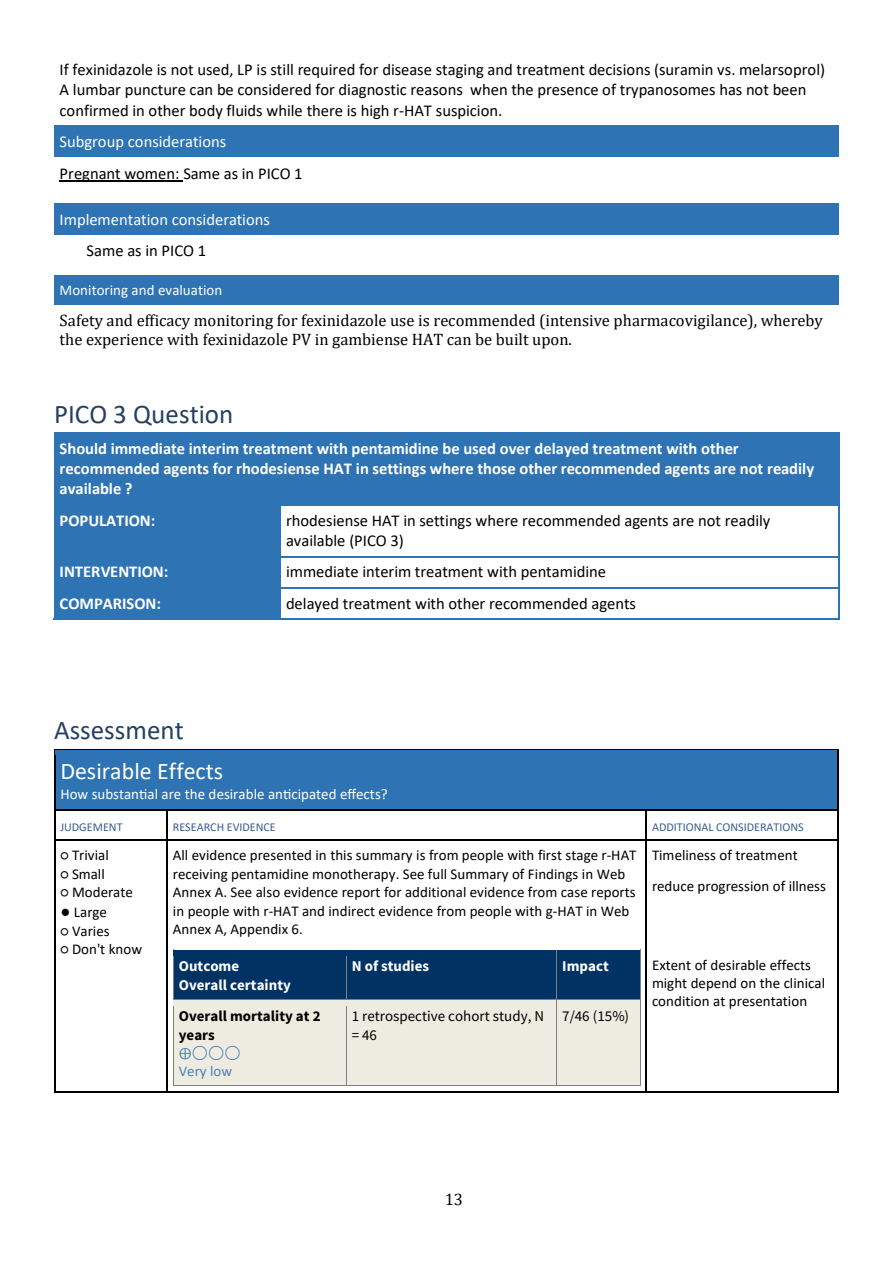
<style>
.page{position:relative;width:893px;height:1264px;background:#fff}
.page>*{position:absolute;margin:0;border:0;box-sizing:border-box;transform-origin:0 0}
.t1{font:27px "Calibri";color:#244061}
.t2{font:24px "Calibri";color:#fff}
.t3{font:16.5px/20.1px "Calibri";color:#000}
.t4{font:700 16.5px/20.1px "Calibri";letter-spacing:-.005em;color:#fff}
.t5{font:16.5px/19.5px "Cambria";color:#000}
.t6{font:16.5px "Calibri";color:#fff}
.t7{font:15px/18.3px "Calibri";color:#000}
.t8{font:15px "Calibri";letter-spacing:.005em;color:#fff}
.t9{font:700 15px "Source Sans Pro";letter-spacing:.005em;color:#fff}
.t10{font:15px/18.9px "Source Sans Pro";color:#000}
.t11{font:700 15px/18.9px "Source Sans Pro";color:#000}
.t12{font:15px "Calibri";color:#4f81bd}
.t13{font:15px "Cambria Math";color:#4f81bd}
.t14{font:12px "Calibri";color:#365f91}
.s1{font-size:16.5px}
</style>
<div class="page">
<div style="left:54px;top:126px;width:784px;height:31px;background:#2e74b5"></div>
<hr style="left:60px;top:180px;width:123px;height:1px;background:#000">
<div style="left:60px;top:209px;width:773px;height:20px;background:#2e74b5"></div>
<div style="left:54px;top:203px;width:784px;height:6px;background:#2e74b5"></div>
<div style="left:54px;top:229px;width:784px;height:6px;background:#2e74b5"></div>
<div style="left:60px;top:281px;width:773px;height:18px;background:#2e74b5"></div>
<div style="left:54px;top:275px;width:784px;height:6px;background:#2e74b5"></div>
<div style="left:54px;top:299px;width:784px;height:6px;background:#2e74b5"></div>
<div style="left:60px;top:438px;width:773px;height:20px;background:#2e74b5"></div>
<div style="left:60px;top:458px;width:773px;height:20px;background:#2e74b5"></div>
<div style="left:60px;top:478px;width:773px;height:20px;background:#2e74b5"></div>
<hr style="left:54px;top:432px;width:784px;height:1px;background:#2e74b5">
<div style="left:54px;top:433px;width:784px;height:5px;background:#2e74b5"></div>
<div style="left:54px;top:498px;width:784px;height:6px;background:#2e74b5"></div>
<hr style="left:838px;top:438px;width:1px;height:66px;background:#2e74b5">
<div style="left:54px;top:504px;width:226px;height:52px;background:#2e74b5"></div>
<hr style="left:281px;top:504px;width:557px;height:1px;background:#2e74b5">
<hr style="left:838px;top:510px;width:1px;height:46px;background:#2e74b5">
<div style="left:54px;top:556px;width:226px;height:31px;background:#2e74b5"></div>
<hr style="left:281px;top:556px;width:557px;height:1px;background:#2e74b5">
<div style="left:54px;top:587px;width:226px;height:31px;background:#2e74b5"></div>
<hr style="left:281px;top:587px;width:557px;height:1px;background:#2e74b5">
<hr style="left:53px;top:618px;width:227px;height:2px;background:#2e74b5">
<hr style="left:280px;top:618px;width:558px;height:2px;background:#2e74b5">
<svg style="left:838px;top:556px;width:1px;height:64px"></svg>
<div style="left:60px;top:755px;width:772px;height:29px;background:#2e74b5"></div>
<div style="left:60px;top:784px;width:772px;height:19px;background:#2e74b5"></div>
<hr style="left:55px;top:748px;width:782px;height:2px;background:#000">
<div style="left:55px;top:750px;width:782px;height:5px;background:#2e74b5"></div>
<div style="left:55px;top:803px;width:783px;height:5px;background:#2e74b5"></div>
<hr style="left:54px;top:755px;width:1px;height:53px;background:#000">
<hr style="left:837px;top:755px;width:1px;height:53px;background:#000">
<hr style="left:55px;top:808px;width:112px;height:1px;background:#000">
<hr style="left:168px;top:808px;width:477px;height:1px;background:#000">
<svg style="left:645px;top:808px;width:2px;height:7px"></svg>
<hr style="left:647px;top:808px;width:190px;height:1px;background:#000">
<hr style="left:645px;top:815px;width:2px;height:24px;background:#000">
<div style="left:174px;top:950px;width:172px;height:49px;background:#003264"></div>
<div style="left:346px;top:950px;width:210px;height:49px;background:#003264"></div>
<div style="left:557px;top:950px;width:83px;height:49px;background:#003264"></div>
<hr style="left:174px;top:949px;width:172px;height:1px;background:#808080">
<hr style="left:346px;top:949px;width:210px;height:1px;background:#808080">
<hr style="left:557px;top:949px;width:83px;height:1px;background:#808080">
<hr style="left:173px;top:955px;width:1px;height:44px;background:#808080">
<hr style="left:346px;top:955px;width:1px;height:44px;background:#808080">
<hr style="left:556px;top:955px;width:1px;height:44px;background:#808080">
<hr style="left:640px;top:955px;width:1px;height:44px;background:#808080">
<div style="left:174px;top:1000px;width:172px;height:84px;background:#eeece1"></div>
<div style="left:346px;top:1000px;width:210px;height:84px;background:#eeece1"></div>
<div style="left:557px;top:1000px;width:83px;height:84px;background:#eeece1"></div>
<hr style="left:174px;top:999px;width:172px;height:1px;background:#808080">
<hr style="left:346px;top:999px;width:210px;height:1px;background:#808080">
<hr style="left:557px;top:999px;width:83px;height:1px;background:#808080">
<hr style="left:173px;top:1005px;width:1px;height:79px;background:#808080">
<hr style="left:174px;top:1084px;width:172px;height:1px;background:#808080">
<hr style="left:346px;top:1005px;width:1px;height:79px;background:#808080">
<hr style="left:346px;top:1084px;width:210px;height:1px;background:#808080">
<hr style="left:556px;top:1005px;width:1px;height:79px;background:#808080">
<hr style="left:557px;top:1084px;width:83px;height:1px;background:#808080">
<hr style="left:640px;top:1005px;width:1px;height:79px;background:#808080">
<svg style="left:54px;top:808px;width:1px;height:38px"></svg>
<hr style="left:55px;top:839px;width:112px;height:1px;background:#000">
<svg style="left:167px;top:808px;width:1px;height:38px"></svg>
<hr style="left:168px;top:839px;width:477px;height:1px;background:#000">
<svg style="left:645px;top:839px;width:2px;height:7px"></svg>
<hr style="left:647px;top:839px;width:190px;height:1px;background:#000">
<svg style="left:837px;top:808px;width:1px;height:38px"></svg>
<hr style="left:54px;top:846px;width:1px;height:245px;background:#000">
<hr style="left:55px;top:1091px;width:112px;height:1px;background:#000">
<hr style="left:167px;top:846px;width:1px;height:245px;background:#000">
<hr style="left:168px;top:1091px;width:477px;height:1px;background:#000">
<hr style="left:645px;top:846px;width:2px;height:245px;background:#000">
<hr style="left:647px;top:1091px;width:190px;height:1px;background:#000">
<hr style="left:837px;top:846px;width:1px;height:245px;background:#000">
<p class="t3" style="left:60px;top:59px;width:767px">If fexinidazole is not used, LP is still required for disease staging and treatment decisions (suramin vs. melarsoprol)<br>A lumbar puncture can be considered for diagnostic reasons when the presence of trypanosomes has not been confirmed in other body fluids while there is high r-HAT suspicion.</p>
<p class="t6" style="left:60px;top:130px;width:168px">Subgroup considerations</p>
<p class="t3" style="left:60px;top:162px;width:244px">Pregnant women: Same as in PICO 1</p>
<p class="t6" style="left:60px;top:208px;width:212px">Implementation considerations</p>
<p class="t3" style="left:87px;top:240px;width:121px">Same as in PICO 1</p>
<p class="t8" style="left:60px;top:280px;width:164px">Monitoring and evaluation</p>
<p class="t5" style="left:60px;top:310px;width:764px">Safety and efficacy monitoring for fexinidazole use is recommended (intensive pharmacovigilance), whereby the experience with fexinidazole PV in gambiense HAT can be built upon.</p>
<p class="t1" style="left:54px;top:395px;width:181px">PICO 3 Question</p>
<p class="t4" style="left:60px;top:438px;width:756px">Should immediate interim treatment with pentamidine be used over delayed treatment with other recommended agents for rhodesiense HAT in settings where those other recommended agents are not readily available ?</p>
<p class="t4" style="left:60px;top:510px;width:97px">POPULATION:</p>
<p class="t3" style="left:286px;top:509px;width:486px">rhodesiense HAT in settings where recommended agents are not readily available (PICO 3)</p>
<p class="t4" style="left:60px;top:561px;width:110px">INTERVENTION:</p>
<p class="t3" style="left:286px;top:561px;width:321px">immediate interim treatment with pentamidine</p>
<p class="t4" style="left:60px;top:592px;width:103px">COMPARISON:</p>
<p class="t3" style="left:286px;top:592px;width:351px">delayed treatment with other recommended agents</p>
<h1 class="t1" style="left:54px;top:710px;width:131px">Assessment</h1>
<p class="t2" style="left:60px;top:753px;width:164px">Desirable Effects</p>
<p class="t8" style="left:60px;top:783px;width:329px">How substantial are the desirable anticipated effects?</p>
<p class="t14" style="left:60px;top:818px;width:64px">JUDGEMENT</p>
<p class="t14" style="left:173px;top:818px;width:104px">RESEARCH EVIDENCE</p>
<p class="t14" style="left:652px;top:818px;width:153px">ADDITIONAL CONSIDERATIONS</p>
<p class="t7" style="left:60px;top:845px;width:50px">○ Trivial</p>
<p class="t7" style="left:60px;top:864px;width:46px">○ Small</p>
<p class="t7" style="left:60px;top:882px;width:74px">○ Moderate</p>
<p class="t7" style="left:60px;top:902px;width:48px"><span class="s1">●</span> Large</p>
<p class="t7" style="left:60px;top:920px;width:51px">○ Varies</p>
<p class="t7" style="left:60px;top:939px;width:83px">○ Don't know</p>
<p class="t7" style="left:173px;top:845px;width:465px">All evidence presented in this summary is from people with first stage r-HAT receiving pentamidine monotherapy. See full Summary of Findings in Web Annex A. See also evidence report for additional evidence from case reports in people with r-HAT and indirect evidence from people with g-HAT in Web Annex A, Appendix 6.</p>
<p class="t9" style="left:179px;top:955px;width:62px">Outcome</p>
<p class="t9" style="left:179px;top:974px;width:114px">Overall certainty</p>
<p class="t7" style="left:652px;top:845px;width:147px">Timeliness of treatment</p>
<p class="t7" style="left:652px;top:876px;width:175px">reduce progression of illness</p>
<p class="t7" style="left:652px;top:955px;width:175px">Extent of desirable effects might depend on the clinical condition at presentation</p>
<p class="t9" style="left:352px;top:955px;width:79px">N of studies</p>
<p class="t9" style="left:562px;top:955px;width:48px">Impact</p>
<p class="t10" style="left:352px;top:1005px;width:194px">1 retrospective cohort study, N = 46</p>
<p class="t10" style="left:562px;top:1005px;width:68px">7/46 (15%)</p>
<p class="t11" style="left:179px;top:1005px;width:143px">Overall mortality at 2 years</p>
<p class="t13" style="left:179px;top:1043px;width:63px">⨁◯◯◯</p>
<p class="t12" style="left:179px;top:1059px;width:55px">Very low</p>
<p class="t5" style="left:444px;top:1188px;width:20px">13</p>
</div>
